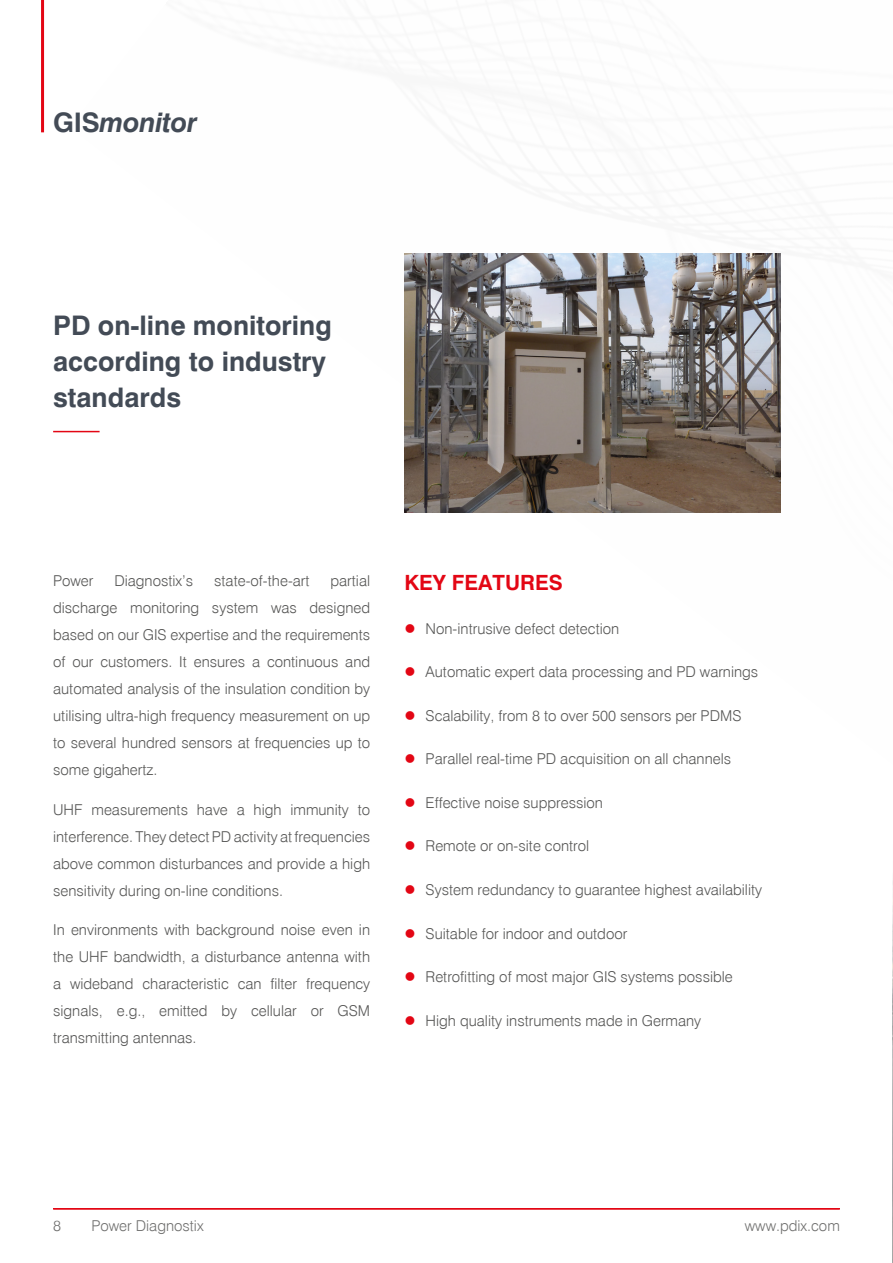
<style>
.page{position:relative;width:893px;height:1263px;background:#fff}
.page>*{position:absolute;margin:0;border:0;box-sizing:border-box;transform-origin:0 0}
.Title_1{font:700 27px/36px "Swiss 721 BT";color:#434b56}
.t1{font:italic 700 27px "Swiss 721 BT";letter-spacing:-.01em;color:#434b56}
.Title_2{font:700 21px "Swiss 721 BT";color:#e30614}
.Body{font:300 15px/27px "Swiss 721 BT";color:#575756;text-align:justify}
.t2{font:300 15px "Swiss 721 BT";color:#70706f}
.s1{font-style:normal}
</style>
<div class="page">
<hr style="left:53px;top:1208px;width:787px;height:1px;background:#e30614">
<hr style="left:41px;top:0;width:3px;height:132px;background:#e30614">
<img style="left:892px;top:881px;width:1px;height:382px">
<hr style="left:53px;top:431px;width:47px;height:1px;background:#e30614">
<img style="left:404px;top:253px;width:377px;height:259px">
<h1 class="t1" style="left:53px;top:106px;width:146px"><span class="s1">GIS</span>monitor</h1>
<p class="Title_1" style="left:53px;top:307px;width:280px">PD on-line monitoring according to industry standards</p>
<p class="Body" style="left:53px;top:567px;width:42px">Power</p>
<p class="Body" style="left:114px;top:567px;width:80px">Diagnostix’s</p>
<p class="Body" style="left:214px;top:567px;width:97px">state-of-the-art</p>
<p class="Body" style="left:53px;top:567px;width:318px;text-indent:277px">partial discharge monitoring system was designed based on our GIS expertise and the requirements of our customers. It ensures a continuous and automated analysis of the insulation condition by utilising ultra-high frequency measurement on up to several hundred sensors at frequencies up to some gigahertz.</p>
<p class="Body" style="left:53px;top:796px;width:318px">UHF measurements have a high immunity to interference. They detect PD activity at frequencies above common disturbances and provide a high sensitivity during on-line conditions.</p>
<p class="Body" style="left:53px;top:916px;width:318px">In environments with background noise even in the UHF bandwidth, a disturbance antenna with a wideband characteristic can filter frequency signals, e.g., emitted by cellular or GSM transmitting antennas.</p>
<p class="Title_2" style="left:404px;top:570px;width:160px">KEY FEATURES</p>
<p class="Body" style="left:426px;top:615px;width:195px">Non-intrusive defect detection</p>
<p class="Body" style="left:426px;top:658px;width:334px">Automatic expert data processing and PD warnings</p>
<p class="Body" style="left:426px;top:702px;width:317px">Scalability, from 8 to over 500 sensors per PDMS</p>
<p class="Body" style="left:426px;top:745px;width:307px">Parallel real-time PD acquisition on all channels</p>
<p class="Body" style="left:426px;top:789px;width:179px">Effective noise suppression</p>
<p class="Body" style="left:426px;top:832px;width:165px">Remote or on-site control</p>
<p class="Body" style="left:426px;top:876px;width:338px">System redundancy to guarantee highest availability</p>
<p class="Body" style="left:426px;top:919px;width:203px">Suitable for indoor and outdoor</p>
<p class="Body" style="left:426px;top:963px;width:309px">Retrofitting of most major GIS systems possible</p>
<p class="Body" style="left:426px;top:1006px;width:277px">High quality instruments made in Germany</p>
<p class="t2" style="left:53px;top:1216px;width:9px">8</p>
<p class="t2" style="left:91px;top:1216px;width:114px">Power Diagnostix</p>
<p class="t2" style="left:745px;top:1216px;width:96px">www.pdix.com</p>
</div>
